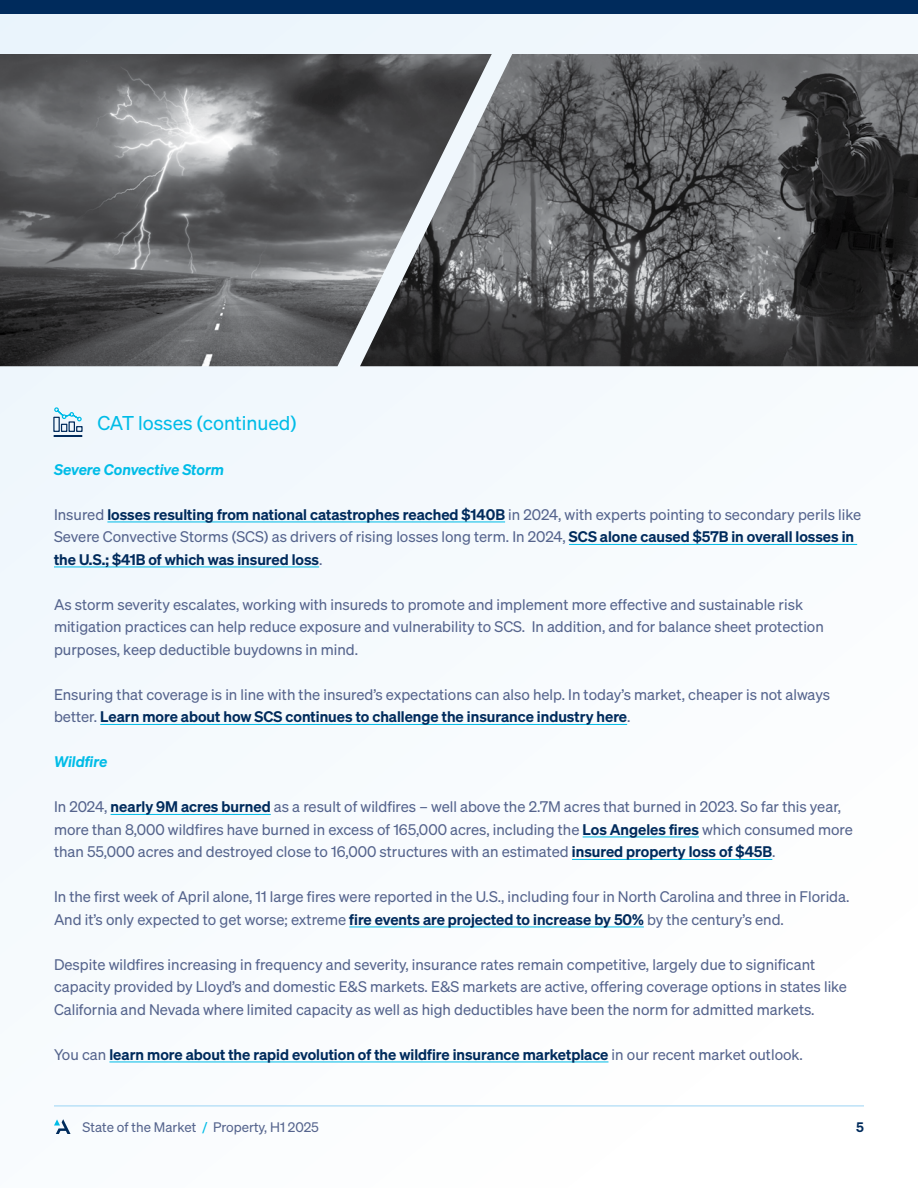
<style>
.page{position:relative;width:918px;height:1188px;background:#f8fbfe}
.page>*{position:absolute;margin:0;border:0;box-sizing:border-box;transform-origin:0 0}
.t1{font:19.5px "Sohne Buch";color:#00bce7}
.t2{font:15px/22.5px "Sohne Buch";color:#55648d}
.t3{font:600 15px "Sohne";color:#002b5c}
.t4{font:italic 600 15px "Sohne";color:#00bce7}
.t5{font:13.5px "Sohne Buch";color:#55648d}
.t6{font:600 13.5px "Sohne";color:#002b5c}
.s1{font-family:"Sohne";font-weight:600;color:#002b5c}
.s2{font-family:"Sohne Buch";font-weight:400;color:#55648d}
.s3{color:#00bce7}
</style>
<div class="page">
<div style="left:0;top:0;width:918px;height:14px;background:#002b5c"></div>
<div style="left:48px;top:1104px;width:830px;height:24px;background:#fcfdfe"></div>
<hr style="left:54px;top:1106px;width:810px;height:1px;background:#9bd4f4">
<svg style="left:54px;top:1119px;width:17px;height:15px"></svg>
<hr style="left:107px;top:522px;width:398px;height:1px;background:#00bce7">
<hr style="left:569px;top:544px;width:288px;height:1px;background:#00bce7">
<hr style="left:54px;top:567px;width:265px;height:1px;background:#00bce7">
<hr style="left:100px;top:724px;width:527px;height:1px;background:#00bce7">
<hr style="left:111px;top:814px;width:160px;height:1px;background:#00bce7">
<hr style="left:583px;top:837px;width:116px;height:1px;background:#00bce7">
<hr style="left:572px;top:859px;width:200px;height:1px;background:#00bce7">
<hr style="left:349px;top:927px;width:295px;height:1px;background:#00bce7">
<hr style="left:109px;top:1062px;width:499px;height:1px;background:#00bce7">
<img style="left:0;top:54px;width:360px;height:312px">
<img style="left:360px;top:54px;width:558px;height:312px">
<svg style="left:53px;top:407px;width:30px;height:30px"></svg>
<h1 class="t1" style="left:98px;top:411px;width:201px">CAT losses (continued)</h1>
<p class="t4" style="left:54px;top:460px;width:172px">Severe Convective Storm</p>
<p class="t2" style="left:54px;top:503px;width:809px">Insured <span class="s1">losses resulting from national catastrophes reached $140B</span> in 2024, with experts pointing to secondary perils like<br>Severe Convective Storms (SCS) as drivers of rising losses long term. In 2024, <span class="s1">SCS alone caused $57B in overall losses in</span></p>
<p class="t3" style="left:54px;top:550px;width:270px">the U.S.; $41B of which was insured loss<span class="s2">.</span></p>
<p class="t2" style="left:54px;top:593px;width:771px">As storm severity escalates, working with insureds to promote and implement more effective and sustainable risk mitigation practices can help reduce exposure and vulnerability to SCS. In addition, and for balance sheet protection purposes, keep deductible buydowns in mind.</p>
<p class="t2" style="left:54px;top:683px;width:778px">Ensuring that coverage is in line with the insured’s expectations can also help. In today’s market, cheaper is not always</p>
<p class="t3" style="left:54px;top:708px;width:578px"><span class="s2">better.</span> Learn more about how SCS continues to challenge the insurance industry here<span class="s2">.</span></p>
<p class="t4" style="left:54px;top:753px;width:55px">Wildfire</p>
<p class="t2" style="left:54px;top:795px;width:800px">In 2024, <span class="s1">nearly 9M acres burned</span> as a result of wildfires – well above the 2.7M acres that burned in 2023. So far this year, more than 8,000 wildfires have burned in excess of 165,000 acres, including the <span class="s1">Los Angeles fires</span> which consumed more than 55,000 acres and destroyed close to 16,000 structures with an estimated <span class="s1">insured property loss of $45B</span>.</p>
<p class="t2" style="left:54px;top:885px;width:797px">In the first week of April alone, 11 large fires were reported in the U.S., including four in North Carolina and three in Florida.<br>And it’s only expected to get worse; extreme <span class="s1">fire events are projected to increase by 50%</span> by the century’s end.</p>
<p class="t2" style="left:54px;top:953px;width:795px">Despite wildfires increasing in frequency and severity, insurance rates remain competitive, largely due to significant capacity provided by Lloyd’s and domestic E&amp;S markets. E&amp;S markets are active, offering coverage options in states like<br>California and Nevada where limited capacity as well as high deductibles have been the norm for admitted markets.</p>
<p class="t3" style="left:54px;top:1045px;width:750px"><span class="s2">You can</span> learn more about the rapid evolution of the wildfire insurance marketplace <span class="s2">in our recent market outlook.</span></p>
<p class="t5" style="left:83px;top:1119px;width:238px">State of the Market <span class="s3">/</span> Property, H1 2025</p>
<p class="t6" style="left:856px;top:1119px;width:9px">5</p>
</div>
